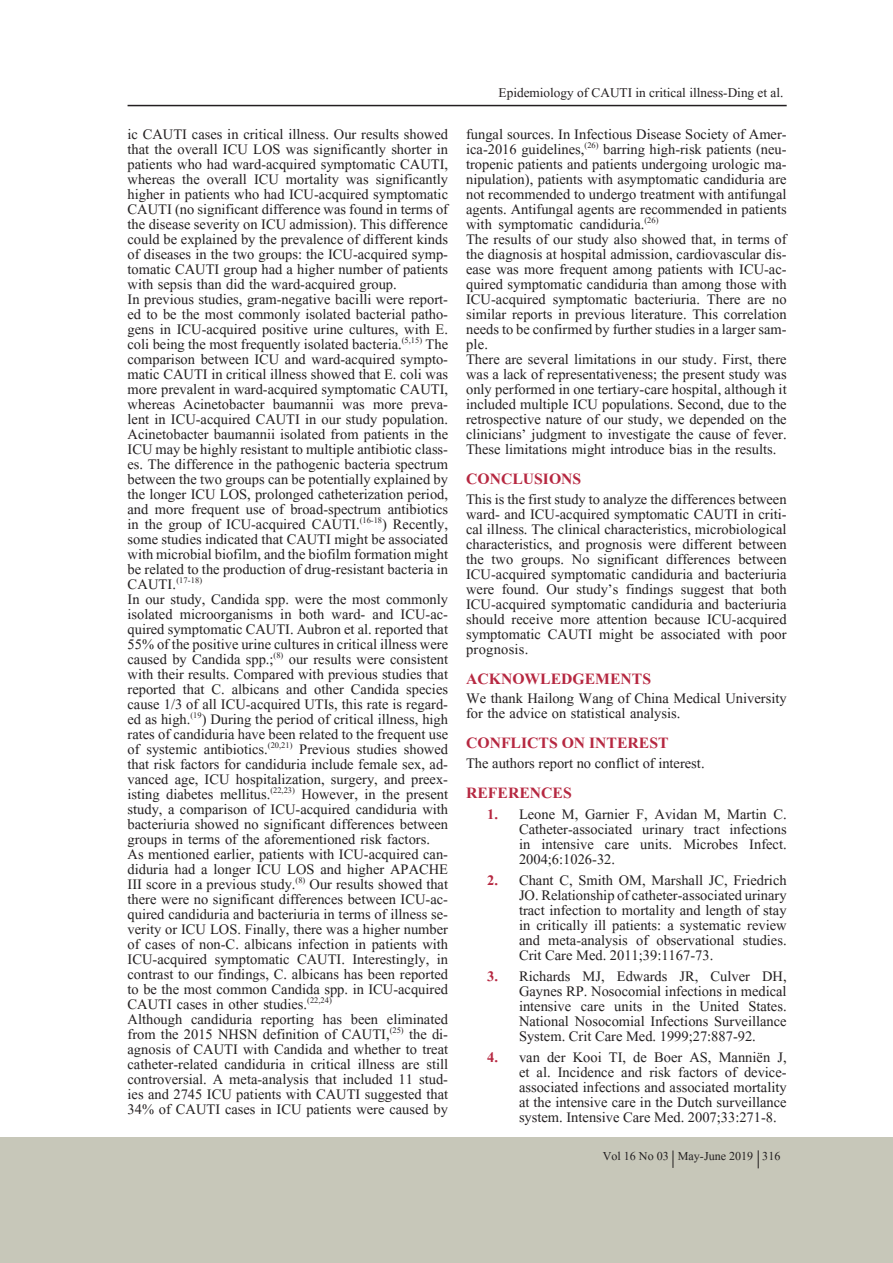
<style>
.page{position:relative;width:893px;height:1263px;background:#fff}
.page>*{position:absolute;margin:0;border:0;box-sizing:border-box;transform-origin:0 0}
.t1{font:700 19.5px "Aparajita";color:#b62841}
.t2{font:18px/15px "Aparajita";color:#231f20;text-align:justify}
.t3{font:16.5px "Aparajita";color:#231f20}
.t4{font:15px "Aparajita";color:#231f20}
.t5{font:10.5px "Aparajita";color:#231f20}
.s1{font-size:18px}
.s2{font-weight:700;color:#b62841}
</style>
<div class="page">
<div style="left:0;top:1137px;width:893px;height:126px;background:#c7c7b9"></div>
<hr style="left:128px;top:105px;width:659px;height:1px;background:#231f20">
<svg style="left:673px;top:1150px;width:1px;height:18px"></svg>
<svg style="left:758px;top:1150px;width:1px;height:18px"></svg>
<p class="t2" style="left:128px;top:129px;width:322px">ic CAUTI cases in critical illness. Our results showed that the overall ICU LOS was significantly shorter in patients who had ward-acquired symptomatic CAUTI, whereas the overall ICU mortality was significantly higher in patients who had ICU-acquired symptomatic CAUTI (no significant difference was found in terms of the disease severity on ICU admission). This difference could be explained by the prevalence of different kinds of diseases in the two groups: the ICU-acquired symp&shy;tomatic CAUTI group had a higher number of patients with sepsis than did the ward-acquired group.</p>
<p class="t2" style="left:128px;top:294px;width:322px">In previous studies, gram-negative bacilli were report&shy;ed to be the most commonly isolated bacterial patho&shy;gens in ICU-acquired positive urine cultures, with E. coli being the most frequently isolated bacteria.<sup>(5,15)</sup> The comparison between ICU and ward-acquired sympto&shy;matic CAUTI in critical illness showed that E. coli was more prevalent in ward-acquired symptomatic CAUTI, whereas Acinetobacter baumannii was more preva&shy;lent in ICU-acquired CAUTI in our study population.<br>Acinetobacter baumannii isolated from patients in the ICU may be highly resistant to multiple antibiotic class&shy;es. The difference in the pathogenic bacteria spectrum between the two groups can be potentially explained by the longer ICU LOS, prolonged catheterization period, and more frequent use of broad-spectrum antibiotics in the group of ICU-acquired CAUTI.<sup>(16-18</sup>) Recently, some studies indicated that CAUTI might be associated with microbial biofilm, and the biofilm formation might be related to the production of drug-resistant bacteria in</p>
<p class="t5" style="left:128px;top:575px;width:76px"><span class="s1">CAUTI.</span>(17-18)</p>
<p class="t2" style="left:128px;top:594px;width:322px">In our study, Candida spp. were the most commonly isolated microorganisms in both ward- and ICU-ac&shy;quired symptomatic CAUTI. Aubron et al. reported that 55% of the positive urine cultures in critical illness were caused by Candida spp.;<sup>(8)</sup> our results were consistent with their results. Compared with previous studies that reported that C. albicans and other Candida species cause 1/3 of all ICU-acquired UTIs, this rate is regard&shy;ed as high.<sup>(19</sup>) During the period of critical illness, high rates of candiduria have been related to the frequent use of systemic antibiotics.<sup>(20,21)</sup> Previous studies showed that risk factors for candiduria include female sex, ad&shy;vanced age, ICU hospitalization, surgery, and preex&shy;isting diabetes mellitus.<sup>(22,23)</sup> However, in the present study, a comparison of ICU-acquired candiduria with bacteriuria showed no significant differences between groups in terms of the aforementioned risk factors.</p>
<p class="t2" style="left:128px;top:849px;width:322px">As mentioned earlier, patients with ICU-acquired can&shy;diduria had a longer ICU LOS and higher APACHE III score in a previous study.<sup>(8)</sup> Our results showed that there were no significant differences between ICU-ac&shy;quired candiduria and bacteriuria in terms of illness se&shy;verity or ICU LOS. Finally, there was a higher number of cases of non-C. albicans infection in patients with ICU-acquired symptomatic CAUTI. Interestingly, in contrast to our findings, C. albicans has been reported to be the most common Candida spp. in ICU-acquired CAUTI cases in other studies.<sup>(22,24)</sup></p>
<p class="t2" style="left:128px;top:1014px;width:322px">Although candiduria reporting has been eliminated from the 2015 NHSN definition of CAUTI,<sup>(25)</sup> the di&shy;agnosis of CAUTI with Candida and whether to treat catheter-related candiduria in critical illness are still controversial. A meta-analysis that included 11 stud&shy;ies and 2745 ICU patients with CAUTI suggested that 34% of CAUTI cases in ICU patients were caused by</p>
<p class="t3" style="left:499px;top:84px;width:286px">Epidemiology of CAUTI in critical illness-Ding et al.</p>
<p class="t2" style="left:466px;top:129px;width:322px">fungal sources. In Infectious Disease Society of Amer&shy;ica-2016 guidelines,<sup>(26)</sup> barring high-risk patients (neu&shy;tropenic patients and patients undergoing urologic ma&shy;nipulation), patients with asymptomatic candiduria are not recommended to undergo treatment with antifungal agents. Antifungal agents are recommended in patients with symptomatic candiduria.<sup>(26)</sup></p>
<p class="t2" style="left:466px;top:234px;width:322px">The results of our study also showed that, in terms of the diagnosis at hospital admission, cardiovascular dis&shy;ease was more frequent among patients with ICU-ac&shy;quired symptomatic candiduria than among those with ICU-acquired symptomatic bacteriuria. There are no similar reports in previous literature. This correlation needs to be confirmed by further studies in a larger sam&shy;ple.</p>
<p class="t2" style="left:466px;top:354px;width:322px">There are several limitations in our study. First, there was a lack of representativeness; the present study was only performed in one tertiary-care hospital, although it included multiple ICU populations. Second, due to the retrospective nature of our study, we depended on the clinicians’ judgment to investigate the cause of fever.<br>These limitations might introduce bias in the results.</p>
<p class="t1" style="left:466px;top:470px;width:117px">CONCLUSIONS</p>
<p class="t2" style="left:466px;top:493px;width:322px">This is the first study to analyze the differences between ward- and ICU-acquired symptomatic CAUTI in criti&shy;cal illness. The clinical characteristics, microbiological characteristics, and prognosis were different between the two groups. No significant differences between ICU-acquired symptomatic candiduria and bacteriuria were found. Our study’s findings suggest that both ICU-acquired symptomatic candiduria and bacteriuria should receive more attention because ICU-acquired symptomatic CAUTI might be associated with poor prognosis.</p>
<p class="t1" style="left:466px;top:669px;width:186px">ACKNOWLEDGEMENTS</p>
<p class="t2" style="left:466px;top:693px;width:322px">We thank Hailong Wang of China Medical University for the advice on statistical analysis.</p>
<p class="t1" style="left:466px;top:734px;width:204px">CONFLICTS ON INTEREST</p>
<p class="t2" style="left:466px;top:757px;width:240px">The authors report no conflict of interest.</p>
<p class="t1" style="left:466px;top:783px;width:107px">REFERENCES</p>
<p class="t2" style="left:519px;top:808px;width:269px;text-indent:-32px"><span class="s2">1.</span> Leone M, Garnier F, Avidan M, Martin C.<br>Catheter-associated urinary tract infections in intensive care units. Microbes Infect.<br>2004;6:1026-32.</p>
<p class="t2" style="left:519px;top:874px;width:269px;text-indent:-32px"><span class="s2">2.</span> Chant C, Smith OM, Marshall JC, Friedrich JO. Relationship of catheter-associated urinary tract infection to mortality and length of stay in critically ill patients: a systematic review and meta-analysis of observational studies.<br>Crit Care Med. 2011;39:1167-73.</p>
<p class="t2" style="left:519px;top:970px;width:269px;text-indent:-32px"><span class="s2">3.</span> Richards MJ, Edwards JR, Culver DH, Gaynes RP. Nosocomial infections in medical intensive care units in the United States.<br>National Nosocomial Infections Surveillance System. Crit Care Med. 1999;27:887-92.</p>
<p class="t2" style="left:519px;top:1051px;width:269px;text-indent:-32px"><span class="s2">4.</span> van der Kooi TI, de Boer AS, Manniën J, et al. Incidence and risk factors of device&shy;associated infections and associated mortality at the intensive care in the Dutch surveillance system. Intensive Care Med. 2007;33:271-8.</p>
<p class="t4" style="left:603px;top:1148px;width:179px">Vol 16 No 03 May-June 2019 316</p>
</div>
